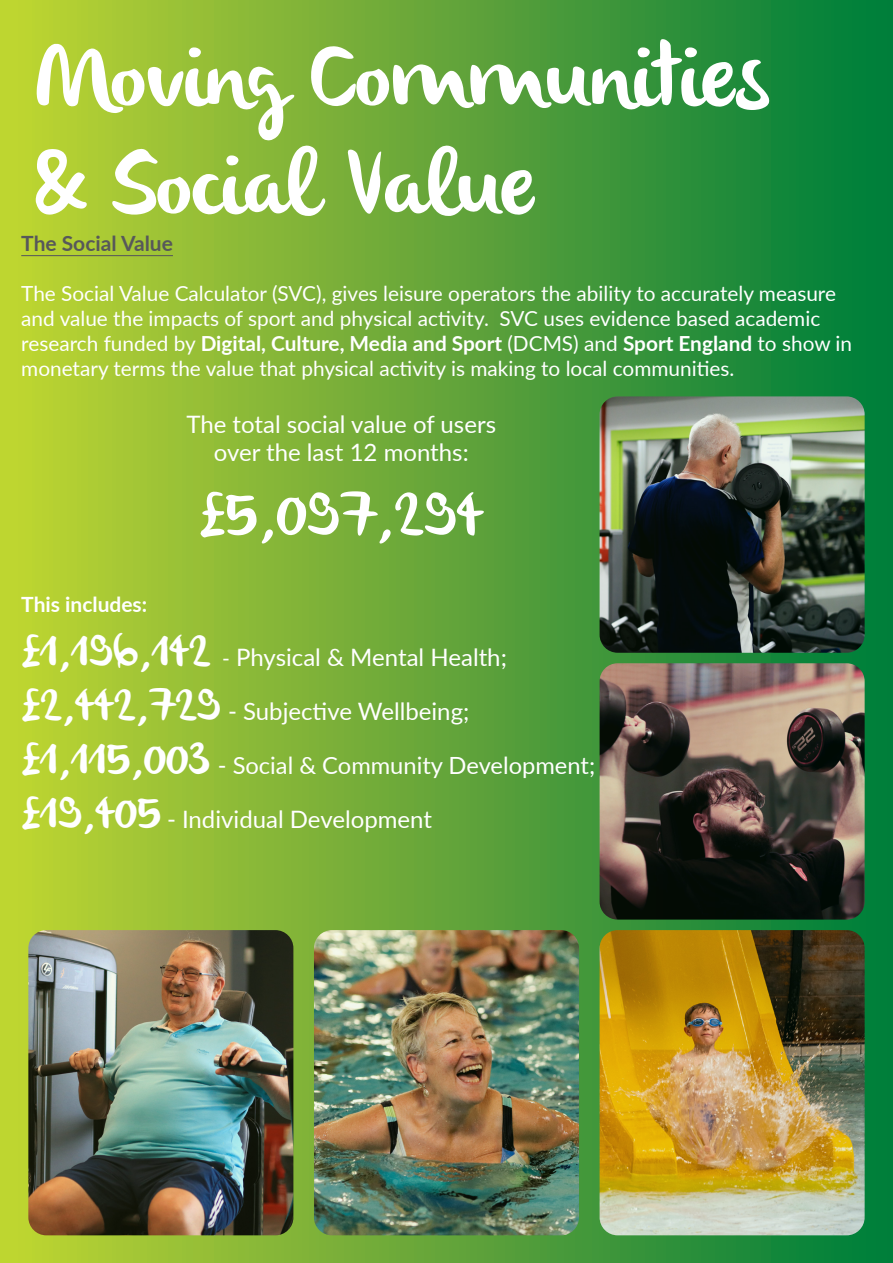
<style>
.page{position:relative;width:893px;height:1263px;background:#fff}
.page>*{position:absolute;margin:0;border:0;box-sizing:border-box;transform-origin:0 0}
.t1{font:90px "olivier";color:#fff}
.t2{font:61.5px "olivier";color:#fff}
.t3{font:24px/28.8px "Lato";color:#fff;text-align:center}
.t4{font:23.7px "Lato";color:#fff}
.t5{font:700 21px "Lato";color:#57585a}
.t6{font:700 21px "Lato";color:#fff}
.t7{font:20.85px/25px "Lato";color:#fff}
.s1{font-weight:700}
.s2{font-family:"olivier";font-size:45px}
.s3{font-size:21px}
</style>
<div class="page">
<div style="left:0;top:0;width:893px;height:1263px;background:linear-gradient(to right,#c3d334,#007a3c)"></div>
<hr style="left:21px;top:255px;width:152px;height:1px;background:#57585a">
<img style="left:28px;top:930px;width:265px;height:305px">
<img style="left:314px;top:930px;width:265px;height:305px">
<img style="left:600px;top:930px;width:265px;height:305px">
<img style="left:600px;top:396px;width:265px;height:257px">
<img style="left:600px;top:663px;width:265px;height:256px">
<p class="t1" style="left:35px;top:25px;width:735px">Moving Communities</p>
<p class="t1" style="left:35px;top:133px;width:502px">&amp; Social Value</p>
<p class="t5" style="left:21px;top:228px;width:153px">The Social Value</p>
<p class="t7" style="left:21px;top:280px;width:832px">The Social Value Calculator (SVC), gives leisure operators the ability to accurately measure and value the impacts of sport and physical activity. SVC uses evidence based academic research funded by <span class="s1">Digital, Culture, Media and Sport</span> (DCMS) and <span class="s1">Sport England</span> to show in monetary terms the value that physical activity is making to local communities.</p>
<p class="t3" style="left:186px;top:408px;width:311px">The total social value of users over the last 12 months:</p>
<p class="t2" style="left:199px;top:480px;width:286px">£5,097,294</p>
<p class="t6" style="left:21px;top:589px;width:127px">This includes:</p>
<p class="t3" style="left:21px;top:642px;width:487px"><span class="s2">£1,196,142</span> <span class="s3">-</span> Physical &amp; Mental Health;</p>
<p class="t3" style="left:21px;top:696px;width:450px"><span class="s2">£2,442,729</span> - Subjective Wellbeing;</p>
<p class="t4" style="left:21px;top:749px;width:575px"><span class="s2">£1,115,003</span> - Social &amp; Community Development;</p>
<p class="t3" style="left:21px;top:804px;width:412px"><span class="s2">£19,405</span> - Individual Development</p>
</div>
